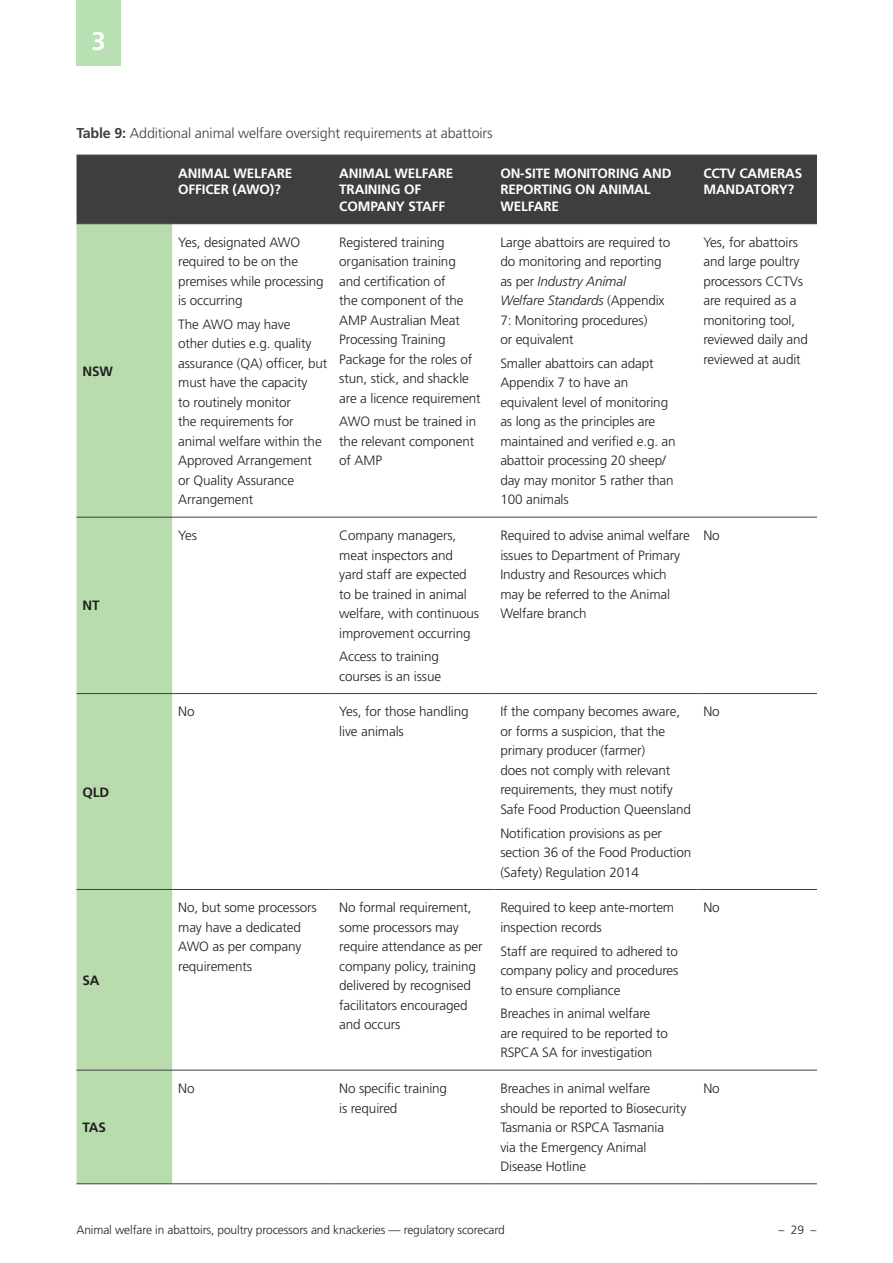
<style>
.page{position:relative;width:893px;height:1263px;background:#fff}
.page>*{position:absolute;margin:0;border:0;box-sizing:border-box;transform-origin:0 0}
.t1{font:700 25.5px "Frutiger";color:#fff}
.Table_Heading{font:300 14.25px "Frutiger";letter-spacing:-.01em;color:#3e3e3f}
.Table_Text{font:300 13.5px/19.5px "Frutiger";letter-spacing:-.01em;color:#231f20}
.Table_Header{font:700 13.5px/16.5px "Frutiger";letter-spacing:-.01em;color:#fff}
.Table_Text-2{font:700 13.5px "Frutiger";letter-spacing:-.01em;color:#231f20}
.t2{font:300 12px "Frutiger";letter-spacing:-.01em;color:#231f20}
.s1{font-weight:700}
.s2{font-style:italic}
</style>
<div class="page">
<div style="left:77px;top:156px;width:740px;height:67px;background:#3e3e3f"></div>
<div style="left:77px;top:224px;width:95px;height:959px;background:#b8dcae"></div>
<hr style="left:77px;top:517px;width:95px;height:1px;background:#3e3e3f">
<hr style="left:172px;top:517px;width:161px;height:1px;background:#3e3e3f">
<hr style="left:333px;top:517px;width:161px;height:1px;background:#3e3e3f">
<hr style="left:494px;top:517px;width:203px;height:1px;background:#3e3e3f">
<hr style="left:697px;top:517px;width:120px;height:1px;background:#3e3e3f">
<hr style="left:77px;top:693px;width:95px;height:1px;background:#3e3e3f">
<hr style="left:172px;top:693px;width:161px;height:1px;background:#3e3e3f">
<hr style="left:333px;top:693px;width:161px;height:1px;background:#3e3e3f">
<hr style="left:494px;top:693px;width:203px;height:1px;background:#3e3e3f">
<hr style="left:697px;top:693px;width:120px;height:1px;background:#3e3e3f">
<hr style="left:77px;top:889px;width:95px;height:1px;background:#3e3e3f">
<hr style="left:172px;top:889px;width:161px;height:1px;background:#3e3e3f">
<hr style="left:333px;top:889px;width:161px;height:1px;background:#3e3e3f">
<hr style="left:494px;top:889px;width:203px;height:1px;background:#3e3e3f">
<hr style="left:697px;top:889px;width:120px;height:1px;background:#3e3e3f">
<hr style="left:77px;top:1070px;width:95px;height:1px;background:#3e3e3f">
<hr style="left:172px;top:1070px;width:161px;height:1px;background:#3e3e3f">
<hr style="left:333px;top:1070px;width:161px;height:1px;background:#3e3e3f">
<hr style="left:494px;top:1070px;width:203px;height:1px;background:#3e3e3f">
<hr style="left:697px;top:1070px;width:120px;height:1px;background:#3e3e3f">
<hr style="left:77px;top:1183px;width:95px;height:1px;background:#3e3e3f">
<hr style="left:172px;top:1183px;width:161px;height:1px;background:#3e3e3f">
<hr style="left:333px;top:1183px;width:161px;height:1px;background:#3e3e3f">
<hr style="left:494px;top:1183px;width:203px;height:1px;background:#3e3e3f">
<hr style="left:697px;top:1183px;width:120px;height:1px;background:#3e3e3f">
<hr style="left:77px;top:155px;width:95px;height:1px;background:#3e3e3f">
<hr style="left:172px;top:155px;width:161px;height:1px;background:#3e3e3f">
<hr style="left:333px;top:155px;width:161px;height:1px;background:#3e3e3f">
<hr style="left:494px;top:155px;width:203px;height:1px;background:#3e3e3f">
<hr style="left:697px;top:155px;width:120px;height:1px;background:#3e3e3f">
<hr style="left:77px;top:223px;width:95px;height:1px;background:#3e3e3f">
<hr style="left:172px;top:223px;width:161px;height:1px;background:#3e3e3f">
<hr style="left:333px;top:223px;width:161px;height:1px;background:#3e3e3f">
<hr style="left:494px;top:223px;width:203px;height:1px;background:#3e3e3f">
<hr style="left:697px;top:223px;width:120px;height:1px;background:#3e3e3f">
<div style="left:77px;top:0;width:44px;height:65px;background:#b8e0b3"></div>
<h1 class="t1" style="left:92px;top:26px;width:16px">3</h1>
<p class="Table_Heading" style="left:77px;top:125px;width:418px"><span class="s1">Table 9:</span> Additional animal welfare oversight requirements at abattoirs</p>
<p class="Table_Header" style="left:178px;top:165px;width:116px">ANIMAL WELFARE<br>OFFICER (AWO)?</p>
<p class="Table_Header" style="left:339px;top:165px;width:116px">ANIMAL WELFARE<br>TRAINING OF<br>COMPANY STAFF</p>
<p class="Table_Header" style="left:500px;top:165px;width:173px">ON-SITE MONITORING AND<br>REPORTING ON ANIMAL<br>WELFARE</p>
<p class="Table_Header" style="left:703px;top:165px;width:101px">CCTV CAMERAS<br>MANDATORY?</p>
<p class="Table_Text-2" style="left:83px;top:363px;width:32px">NSW</p>
<p class="Table_Text-2" style="left:83px;top:598px;width:19px">NT</p>
<p class="Table_Text-2" style="left:83px;top:784px;width:28px">QLD</p>
<p class="Table_Text-2" style="left:83px;top:972px;width:19px">SA</p>
<p class="Table_Text-2" style="left:83px;top:1119px;width:25px">TAS</p>
<p class="Table_Text" style="left:178px;top:232px;width:147px">Yes, designated AWO required to be on the premises while processing is occurring</p>
<p class="Table_Text" style="left:178px;top:315px;width:151px">The AWO may have<br>other duties e.g. quality assurance (QA) officer, but must have the capacity<br>to routinely monitor<br>the requirements for animal welfare within the<br>Approved Arrangement<br>or Quality Assurance<br>Arrangement</p>
<p class="Table_Text" style="left:339px;top:232px;width:143px">Registered training organisation training<br>and certification of<br>the component of the<br>AMP Australian Meat<br>Processing Training<br>Package for the roles of stun, stick, and shackle are a licence requirement</p>
<p class="Table_Text" style="left:339px;top:412px;width:139px">AWO must be trained in the relevant component of AMP</p>
<p class="Table_Text" style="left:178px;top:526px;width:20px">Yes</p>
<p class="Table_Text" style="left:339px;top:526px;width:141px">Company managers, meat inspectors and yard staff are expected to be trained in animal welfare, with continuous improvement occurring</p>
<p class="Table_Text" style="left:339px;top:647px;width:103px">Access to training courses is an issue</p>
<p class="Table_Text" style="left:500px;top:232px;width:171px">Large abattoirs are required to do monitoring and reporting as per <span class="s2">Industry Animal<br>Welfare Standards</span> (Appendix<br>7: Monitoring procedures)<br>or equivalent</p>
<p class="Table_Text" style="left:500px;top:354px;width:177px">Smaller abattoirs can adapt<br>Appendix 7 to have an equivalent level of monitoring as long as the principles are maintained and verified e.g. an abattoir processing 20 sheep/ day may monitor 5 rather than<br>100 animals</p>
<p class="Table_Text" style="left:703px;top:232px;width:106px">Yes, for abattoirs and large poultry processors CCTVs are required as a monitoring tool, reviewed daily and reviewed at audit</p>
<p class="Table_Text" style="left:500px;top:526px;width:191px">Required to advise animal welfare issues to Department of Primary<br>Industry and Resources which may be referred to the Animal<br>Welfare branch</p>
<p class="Table_Text" style="left:703px;top:526px;width:18px">No</p>
<p class="Table_Text" style="left:178px;top:702px;width:18px">No</p>
<p class="Table_Text" style="left:339px;top:702px;width:131px">Yes, for those handling live animals</p>
<p class="Table_Text" style="left:500px;top:702px;width:192px">If the company becomes aware, or forms a suspicion, that the primary producer (farmer)<br>does not comply with relevant requirements, they must notify<br>Safe Food Production Queensland</p>
<p class="Table_Text" style="left:500px;top:823px;width:193px">Notification provisions as per section 36 of the Food Production (Safety) Regulation 2014</p>
<p class="Table_Text" style="left:178px;top:898px;width:140px">No, but some processors may have a dedicated<br>AWO as per company requirements</p>
<p class="Table_Text" style="left:339px;top:898px;width:145px">No formal requirement, some processors may require attendance as per company policy, training delivered by recognised facilitators encouraged and occurs</p>
<p class="Table_Text" style="left:500px;top:898px;width:175px">Required to keep ante-mortem inspection records</p>
<p class="Table_Text" style="left:500px;top:941px;width:180px;text-align:justify">Staff are required to adhered to company policy and procedures to ensure compliance</p>
<p class="Table_Text" style="left:500px;top:1004px;width:169px">Breaches in animal welfare are required to be reported to<br>RSPCA SA for investigation</p>
<p class="Table_Text" style="left:703px;top:702px;width:18px">No</p>
<p class="Table_Text" style="left:703px;top:898px;width:18px">No</p>
<p class="Table_Text" style="left:178px;top:1079px;width:18px">No</p>
<p class="Table_Text" style="left:339px;top:1079px;width:109px">No specific training is required</p>
<p class="Table_Text" style="left:500px;top:1079px;width:187px">Breaches in animal welfare should be reported to Biosecurity<br>Tasmania or RSPCA Tasmania<br>via the Emergency Animal<br>Disease Hotline</p>
<p class="Table_Text" style="left:703px;top:1079px;width:18px">No</p>
<p class="t2" style="left:77px;top:1222px;width:430px">Animal welfare in abattoirs, poultry processors and knackeries — regulatory scorecard</p>
<p class="t2" style="left:779px;top:1222px;width:39px">– 29 –</p>
</div>
